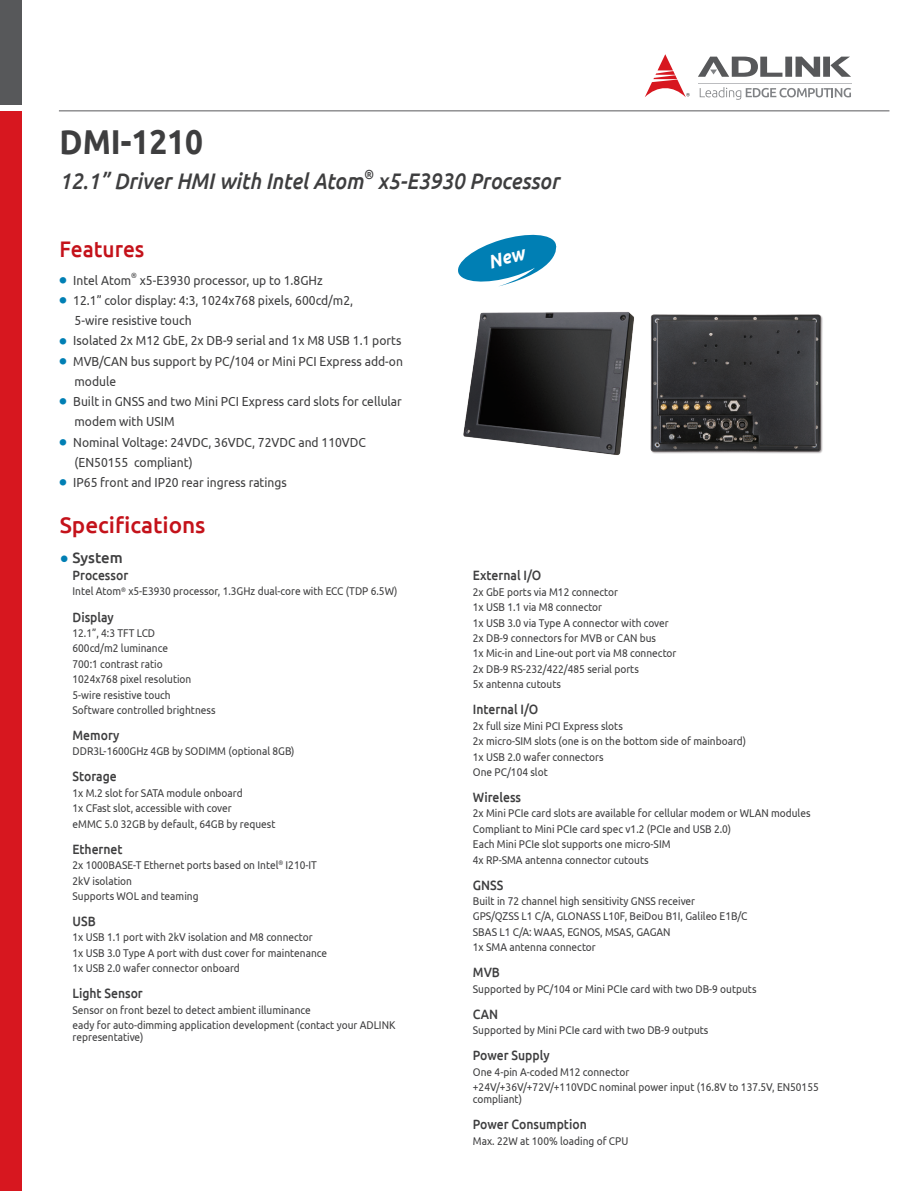
<style>
.page{position:relative;width:915px;height:1191px;background:#fff}
.page>*{position:absolute;margin:0;border:0;box-sizing:border-box;transform-origin:0 0}
.t1{font:700 34.5px "Ubuntu";color:#3e3e3f;scale:.91 1}
.t2{font:italic 500 22.5px "Ubuntu";color:#3e3e3f;scale:.91 1}
.t3{font:500 22.5px "Ubuntu";color:#c4121a}
.t4{font:500 22.5px "Ubuntu";color:#c4121a;scale:.93 1}
.t5{font:500 15px "Ubuntu";color:#3e3e3f}
.t6{font:500 13.5px "Ubuntu";color:#3e3e3f;scale:.9 1}
.t7{font:13.2px/20.2px "Ubuntu";color:#3e3e3f;scale:.92 1}
.t8{font:italic 500 13.05px "Ubuntu";color:#3e3e3f;scale:.91 1}
.t9{font:11.25px/15.5px "Ubuntu";color:#3e3e3f;scale:.9 1}
.t10{font:7.65px "Ubuntu";color:#3e3e3f;scale:.92 1}
.s1{font-family:"Adobe Ming Std";font-weight:300;font-size:7.2px;color:#007fb4}
.s2{font-family:"Trebuchet MS";font-weight:400;color:#007fb4}
</style>
<div class="page">
<img style="left:463px;top:312px;width:171px;height:143px">
<img style="left:650px;top:314px;width:173px;height:140px">
<div style="left:0;top:111px;width:21px;height:1080px;background:#d7171f"></div>
<div style="left:0;top:0;width:21px;height:104px;background:#57585a"></div>
<hr style="left:59px;top:110px;width:830px;height:1px;background:#57585a">
<svg style="left:698px;top:57px;width:152px;height:20px"></svg>
<svg style="left:645px;top:54px;width:44px;height:43px"></svg>
<svg style="left:699px;top:87px;width:151px;height:13px"></svg>
<hr style="left:697px;top:83px;width:154px;height:1px;background:#bcbdc0">
<svg style="left:458px;top:234px;width:99px;height:52px"></svg>
<h1 class="t1" style="left:60px;top:120px;width:159px">DMI-1210</h1>
<h2 class="t2" style="left:60px;top:168px;width:335px">12.1” Driver HMI with Intel Atom</h2>
<p class="t8" style="left:363px;top:166px;width:12px">®</p>
<h2 class="t2" style="left:378px;top:168px;width:200px">x5-E3930 Processor</h2>
<h2 class="t4" style="left:60px;top:235px;width:93px">Features</h2>
<p class="t7" style="left:60px;top:269px;width:79px"><span class="s1">●</span> Intel Atom</p>
<p class="t10" style="left:131px;top:271px;width:8px">®</p>
<p class="t7" style="left:140px;top:269px;width:200px">x5-E3930 processor, up to 1.8GHz</p>
<p class="t7" style="left:75px;top:289px;width:304px;text-indent:-15px"><span class="s1">●</span> 12.1” color display: 4:3, 1024x768 pixels, 600cd/m2,<br>5-wire resistive touch</p>
<p class="t7" style="left:60px;top:330px;width:373px"><span class="s1">●</span> Isolated 2x M12 GbE, 2x DB-9 serial and 1x M8 USB 1.1 ports</p>
<p class="t7" style="left:75px;top:350px;width:358px;text-indent:-15px"><span class="s1">●</span> MVB/CAN bus support by PC/104 or Mini PCI Express add-on module</p>
<p class="t7" style="left:75px;top:391px;width:357px;text-indent:-15px"><span class="s1">●</span> Built in GNSS and two Mini PCI Express card slots for cellular modem with USIM</p>
<p class="t7" style="left:75px;top:431px;width:318px;text-indent:-15px"><span class="s1">●</span> Nominal Voltage: 24VDC, 36VDC, 72VDC and 110VDC (EN50155 compliant)</p>
<p class="t7" style="left:60px;top:472px;width:248px"><span class="s1">●</span> IP65 front and IP20 rear ingress ratings</p>
<h2 class="t3" style="left:60px;top:511px;width:147px">Specifications</h2>
<h3 class="t5" style="left:60px;top:547px;width:64px"><span class="s2">●</span> System</h3>
<p class="t6" style="left:72px;top:567px;width:63px">Processor</p>
<p class="t9" style="left:72px;top:583px;width:362px">Intel Atom<sup>®</sup> x5-E3930 processor, 1.3GHz dual-core with ECC (TDP 6.5W)</p>
<p class="t6" style="left:72px;top:608px;width:47px">Display</p>
<p class="t9" style="left:72px;top:625px;width:160px">12.1”, 4:3 TFT LCD<br>600cd/m2 luminance<br>700:1 contrast ratio<br>1024x768 pixel resolution<br>5-wire resistive touch<br>Software controlled brightness</p>
<p class="t6" style="left:72px;top:726px;width:54px">Memory</p>
<p class="t9" style="left:72px;top:743px;width:248px">DDR3L-1600GHz 4GB by SODIMM (optional 8GB)</p>
<p class="t6" style="left:72px;top:768px;width:51px">Storage</p>
<p class="t9" style="left:72px;top:784px;width:227px">1x M.2 slot for SATA module onboard<br>1x CFast slot, accessible with cover<br>eMMC 5.0 32GB by default, 64GB by request</p>
<p class="t6" style="left:72px;top:840px;width:57px">Ethernet</p>
<p class="t9" style="left:72px;top:857px;width:273px">2x 1000BASE-T Ethernet ports based on Intel<sup>®</sup> I210-IT<br>2kV isolation<br>Supports WOL and teaming</p>
<p class="t6" style="left:72px;top:912px;width:27px">USB</p>
<p class="t9" style="left:72px;top:929px;width:284px">1x USB 1.1 port with 2kV isolation and M8 connector<br>1x USB 3.0 Type A port with dust cover for maintenance<br>1x USB 2.0 wafer connector onboard</p>
<p class="t6" style="left:72px;top:985px;width:80px">Light Sensor</p>
<p class="t9" style="left:72px;top:1001px;width:360px">Sensor on front bezel to detect ambient illuminance<br>eady for auto-dimming application development (contact your ADLINK</p>
<p class="t9" style="left:72px;top:1029px;width:80px">representative)</p>
<p class="t6" style="left:472px;top:567px;width:77px">External I/O</p>
<p class="t9" style="left:472px;top:584px;width:227px">2x GbE ports via M12 connector<br>1x USB 1.1 via M8 connector<br>1x USB 3.0 via Type A connector with cover<br>2x DB-9 connectors for MVB or CAN bus<br>1x Mic-in and Line-out port via M8 connector<br>2x DB-9 RS-232/422/485 serial ports<br>5x antenna cutouts</p>
<p class="t6" style="left:472px;top:701px;width:74px">Internal I/O</p>
<p class="t9" style="left:472px;top:717px;width:305px">2x full size Mini PCI Express slots<br>2x micro-SIM slots (one is on the bottom side of mainboard)<br>1x USB 2.0 wafer connectors<br>One PC/104 slot</p>
<p class="t6" style="left:472px;top:788px;width:55px">Wireless</p>
<p class="t9" style="left:472px;top:805px;width:376px">2x Mini PCIe card slots are available for cellular modem or WLAN modules Compliant to Mini PCIe card spec v1.2 (PCIe and USB 2.0)<br>Each Mini PCIe slot supports one micro-SIM<br>4x RP-SMA antenna connector cutouts</p>
<p class="t6" style="left:472px;top:876px;width:35px">GNSS</p>
<p class="t9" style="left:472px;top:893px;width:306px">Built in 72 channel high sensitivity GNSS receiver<br>GPS/QZSS L1 C/A, GLONASS L10F, BeiDou B1I, Galileo E1B/C SBAS L1 C/A: WAAS, EGNOS, MSAS, GAGAN<br>1x SMA antenna connector</p>
<p class="t6" style="left:472px;top:964px;width:32px">MVB</p>
<p class="t9" style="left:472px;top:980px;width:316px">Supported by PC/104 or Mini PCIe card with two DB-9 outputs</p>
<p class="t6" style="left:472px;top:1005px;width:30px">CAN</p>
<p class="t9" style="left:473px;top:1022px;width:263px">Supported by Mini PCIe card with two DB-9 outputs</p>
<p class="t6" style="left:472px;top:1047px;width:87px">Power Supply</p>
<p class="t9" style="left:472px;top:1063px;width:385px">One 4-pin A-coded M12 connector<br>+24V/+36V/+72V/+110VDC nominal power input (16.8V to 137.5V, EN50155</p>
<p class="t9" style="left:472px;top:1091px;width:56px">compliant)</p>
<p class="t6" style="left:472px;top:1115px;width:128px">Power Consumption</p>
<p class="t9" style="left:472px;top:1132px;width:174px">Max. 22W at 100% loading of CPU</p>
</div>
